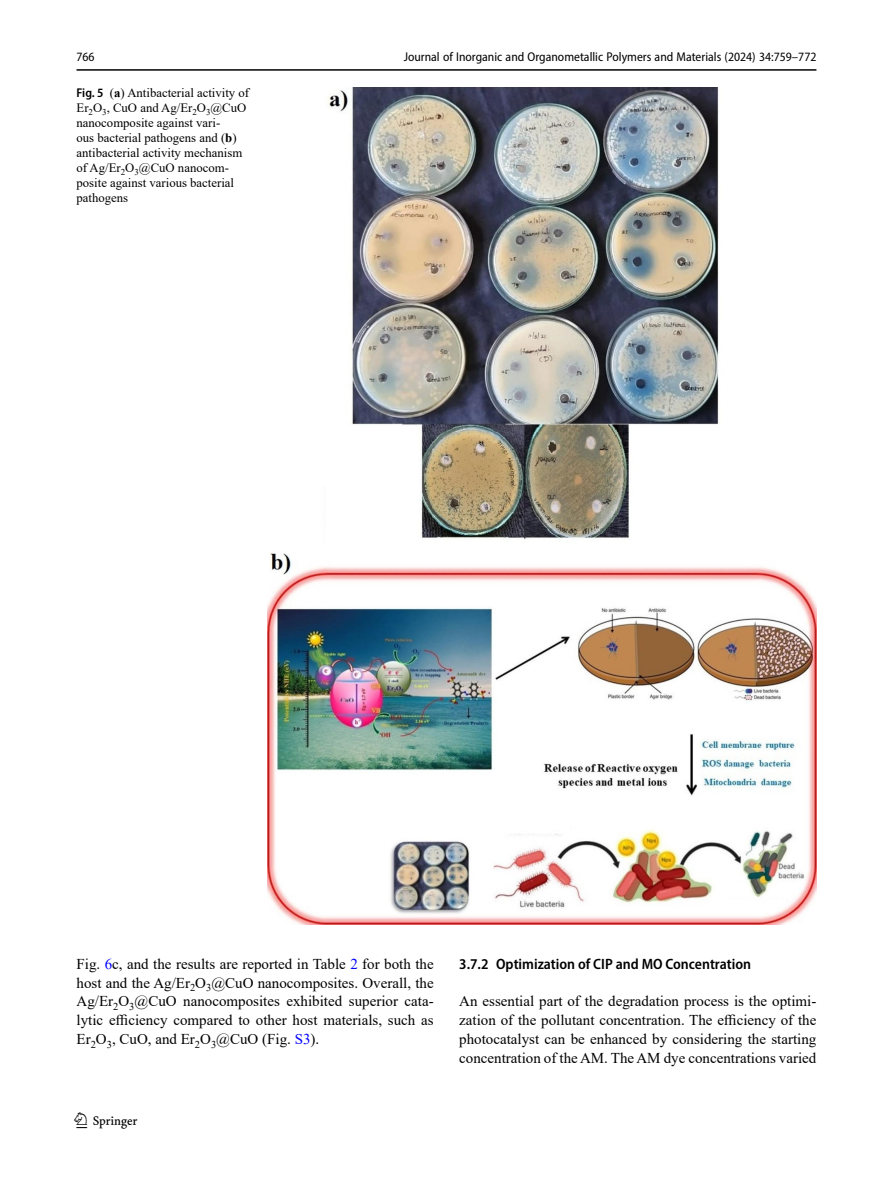
<style>
.page{position:relative;width:893px;height:1187px;background:#fff}
.page>*{position:absolute;margin:0;border:0;box-sizing:border-box;transform-origin:0 0}
.t1{font:22.5px "Springnew";color:#000}
.Body_Text_Indent{font:15px/18.8px "Times New Roman";color:#000;text-align:justify}
.Body_Text{font:15px/18.8px "Times New Roman";color:#000;text-align:justify}
.Head_3{font:600 semi-condensed 15px "Myriad Pro";color:#000}
.Figure_Caption_Side{font:12.75px/15px "Times New Roman";color:#000}
.t2{font:semi-condensed 12.75px "Myriad Pro";color:#000}
.s1{font-family:"Myriad Pro";font-weight:600;font-stretch:semi-condensed}
.s2{font-weight:700}
.s3{color:#00f}
</style>
<div class="page">
<hr style="left:77px;top:69px;width:739px;height:2px;background:#000">
<img style="left:268px;top:87px;width:548px;height:837px">
<p class="t2" style="left:77px;top:49px;width:20px">766</p>
<p class="Figure_Caption_Side" style="left:77px;top:84px;width:174px"><span class="s1">Fig. 5</span> (<span class="s2">a</span>) Antibacterial activity of<br>Er<sub>2</sub>O<sub>3</sub>, CuO and Ag/Er<sub>2</sub>O<sub>3</sub>@CuO nanocomposite against vari-<br>ous bacterial pathogens and (<span class="s2">b</span>) antibacterial activity mechanism of Ag/Er<sub>2</sub>O<sub>3</sub>@CuO nanocom&shy;posite against various bacterial pathogens</p>
<p class="t2" style="left:404px;top:49px;width:414px">Journal of Inorganic and Organometallic Polymers and Materials (2024) 34:759–772</p>
<p class="Body_Text_Indent" style="left:77px;top:953px;width:359px">Fig. <span class="s3">6</span>c, and the results are reported in Table <span class="s3">2</span> for both the host and the Ag/Er<sub>2</sub>O<sub>3</sub>@CuO nanocomposites. Overall, the Ag/Er<sub>2</sub>O<sub>3</sub>@CuO nanocomposites exhibited superior cata&shy;lytic efficiency compared to other host materials, such as Er<sub>2</sub>O<sub>3</sub>, CuO, and Er<sub>2</sub>O<sub>3</sub>@CuO (Fig. <span class="s3">S3</span>).</p>
<h1 class="t1" style="left:77px;top:1107px;width:63px">1 3</h1>
<p class="Head_3" style="left:459px;top:954px;width:293px">3.7.2 Optimization of CIP and MO Concentration</p>
<p class="Body_Text" style="left:459px;top:991px;width:359px">An essential part of the degradation process is the optimi&shy;zation of the pollutant concentration. The efficiency of the photocatalyst can be enhanced by considering the starting concentration of the AM. The AM dye concentrations varied</p>
</div>
